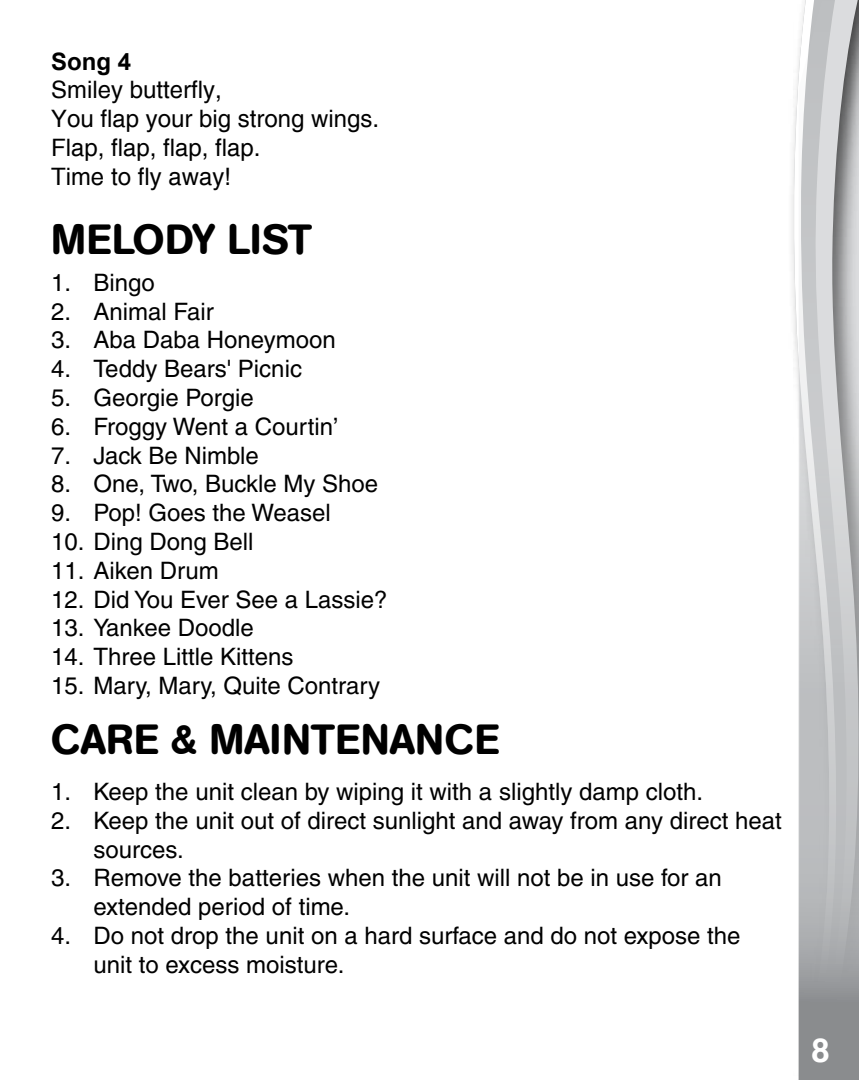
<style>
.page{position:relative;width:859px;height:1080px;background:#fff}
.page>*{position:absolute;margin:0;border:0;box-sizing:border-box;transform-origin:0 0}
.t1{font:500 42px "AG Book Rounded";color:#000}
.t2{font:700 33px "Helvetica";color:#fff}
.t3{font:500 24px/28.8px "Helvetica";color:#000}
.t4{font:24px/28.8px "Helvetica";color:#000}
.t5{font:700 24px "Arial";color:#000}
</style>
<div class="page">
<svg style="left:793px;top:55px;width:6px;height:1025px"></svg>
<svg style="left:799px;top:0;width:60px;height:1080px;background:#bdbec0"></svg>
<p class="t5" style="left:51px;top:45px;width:82px">Song 4</p>
<p class="t4" style="left:51px;top:76px;width:330px">Smiley butterfly,<br>You flap your big strong wings.<br>Flap, flap, flap, flap.<br>Time to fly away!</p>
<h1 class="t1" style="left:51px;top:214px;width:263px">MELODY LIST</h1>
<p class="t3" style="left:51px;top:268px;width:105px">1. Bingo</p>
<p class="t3" style="left:51px;top:297px;width:164px">2. Animal Fair</p>
<p class="t3" style="left:51px;top:326px;width:286px">3. Aba Daba Honeymoon</p>
<p class="t3" style="left:51px;top:354px;width:252px">4. Teddy Bears' Picnic</p>
<p class="t3" style="left:51px;top:383px;width:204px">5. Georgie Porgie</p>
<p class="t3" style="left:51px;top:412px;width:289px">6. Froggy Went a Courtin’</p>
<p class="t3" style="left:51px;top:441px;width:209px">7. Jack Be Nimble</p>
<p class="t3" style="left:51px;top:470px;width:329px">8. One, Two, Buckle My Shoe</p>
<p class="t3" style="left:51px;top:498px;width:281px">9. Pop! Goes the Weasel</p>
<p class="t3" style="left:51px;top:527px;width:204px">10. Ding Dong Bell</p>
<p class="t3" style="left:51px;top:556px;width:169px">11. Aiken Drum</p>
<p class="t3" style="left:51px;top:585px;width:338px">12. Did You Ever See a Lassie?</p>
<p class="t3" style="left:51px;top:614px;width:204px">13. Yankee Doodle</p>
<p class="t3" style="left:51px;top:642px;width:244px">14. Three Little Kittens</p>
<p class="t3" style="left:51px;top:671px;width:331px">15. Mary, Mary, Quite Contrary</p>
<h1 class="t1" style="left:51px;top:715px;width:450px">CARE &amp; MAINTENANCE</h1>
<p class="t3" style="left:51px;top:777px;width:654px">1. Keep the unit clean by wiping it with a slightly damp cloth.</p>
<p class="t3" style="left:94px;top:806px;width:690px;text-indent:-43px">2. Keep the unit out of direct sunlight and away from any direct heat sources.</p>
<p class="t3" style="left:94px;top:864px;width:630px;text-indent:-43px">3. Remove the batteries when the unit will not be in use for an extended period of time.</p>
<p class="t3" style="left:94px;top:921px;width:648px;text-indent:-43px">4. Do not drop the unit on a hard surface and do not expose the unit to excess moisture.</p>
<h2 class="t2" style="left:811px;top:1028px;width:20px">8</h2>
</div>
